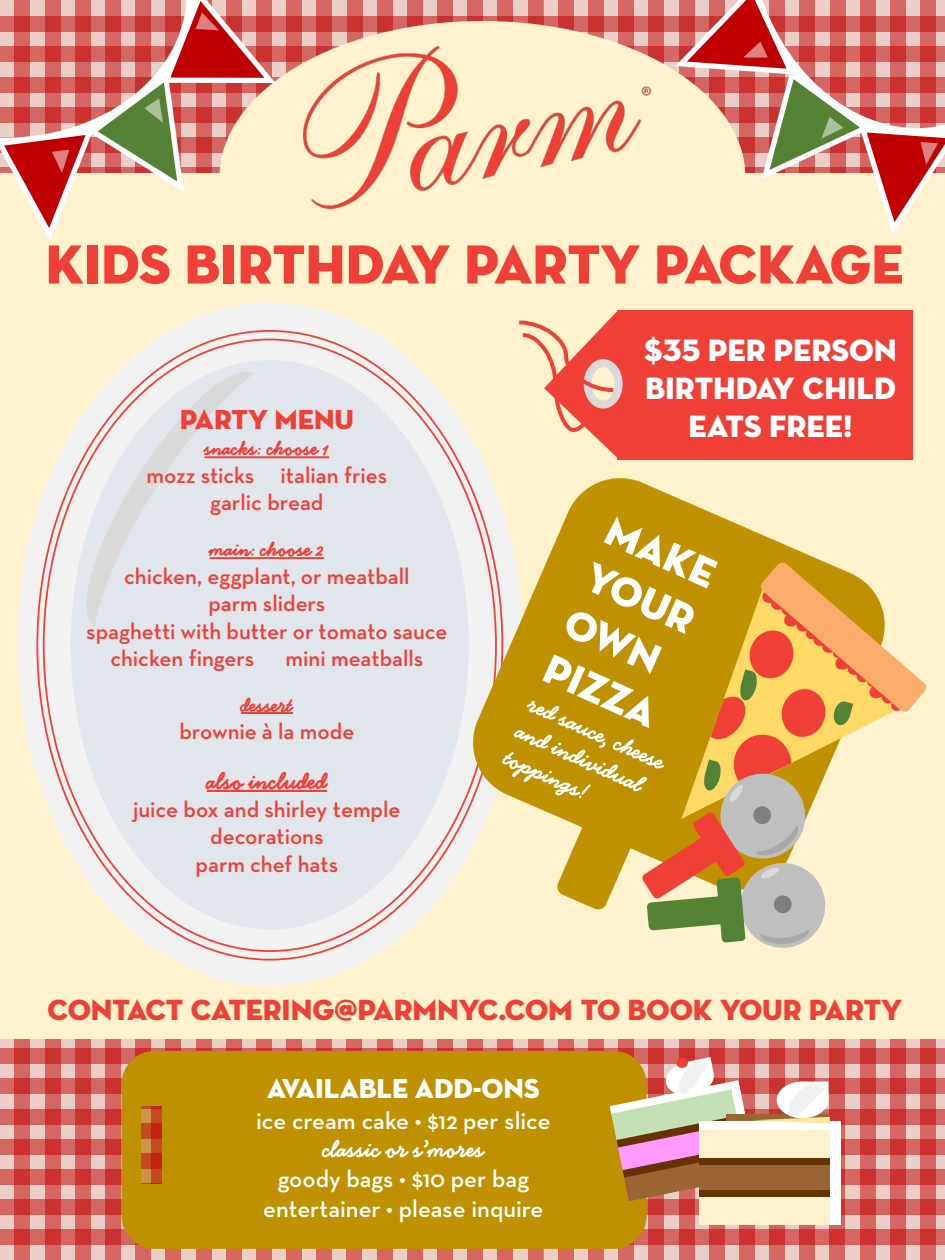
<style>
.page{position:relative;width:945px;height:1260px;background:#fff}
.page>*{position:absolute;margin:0;border:0;box-sizing:border-box;transform-origin:0 0}
.t1{font:56px "Neutra Disp Titling";color:#ef3f36}
.t2{font:31.5px/37.8px "Neutra Disp Titling";color:#fff;text-align:center}
.t3{font:29.75px "Neutra Disp Titling";color:#ef3f36}
.t4{font:28px "Neutra Disp Titling";color:#fff}
.t5{font:28px "Neutra Disp Titling";color:#ef3f36}
.t6{font:600 24.5px "Neutraface Text";color:#fff}
.t7{font:800 24.5px "Handsome Pro";color:#fff}
.t8{font:800 24.5px "Handsome Pro";color:#ef3f36}
.t9{font:600 22.75px "Neutraface Text";color:#ef3f36}
.t10{font:800 21px "Handsome Pro";color:#ef3f36}
</style>
<div class="page">
<div style="left:0;top:836px;width:272px;height:424px;background:#ebcec5"></div>
<div style="left:15px;top:836px;width:15px;height:424px;background:#d56662"></div>
<div style="left:45px;top:836px;width:15px;height:424px;background:#d56662"></div>
<div style="left:75px;top:836px;width:16px;height:424px;background:#d56662"></div>
<div style="left:105px;top:836px;width:16px;height:424px;background:#d56662"></div>
<div style="left:135px;top:836px;width:16px;height:424px;background:#d56662"></div>
<div style="left:165px;top:836px;width:16px;height:424px;background:#d56662"></div>
<div style="left:196px;top:836px;width:15px;height:424px;background:#d56662"></div>
<div style="left:226px;top:836px;width:16px;height:424px;background:#d56662"></div>
<div style="left:256px;top:836px;width:16px;height:424px;background:#d56662"></div>
<div style="left:0;top:1048px;width:272px;height:16px;background:#c00000;opacity:.5"></div>
<div style="left:0;top:1078px;width:272px;height:16px;background:#c00000;opacity:.5"></div>
<div style="left:0;top:1109px;width:272px;height:15px;background:#c00000;opacity:.5"></div>
<div style="left:0;top:1139px;width:272px;height:16px;background:#c00000;opacity:.5"></div>
<div style="left:0;top:1169px;width:272px;height:16px;background:#c00000;opacity:.5"></div>
<div style="left:0;top:1199px;width:272px;height:16px;background:#c00000;opacity:.5"></div>
<div style="left:0;top:1230px;width:272px;height:15px;background:#c00000;opacity:.5"></div>
<hr style="left:0;top:1259px;width:272px;height:1px;background:#c00000;opacity:.5">
<div style="left:272px;top:836px;width:271px;height:424px;background:#ebcec5"></div>
<div style="left:286px;top:836px;width:16px;height:424px;background:#d56662"></div>
<div style="left:316px;top:836px;width:16px;height:424px;background:#d56662"></div>
<div style="left:347px;top:836px;width:15px;height:424px;background:#d56662"></div>
<div style="left:377px;top:836px;width:16px;height:424px;background:#d56662"></div>
<div style="left:407px;top:836px;width:16px;height:424px;background:#d56662"></div>
<div style="left:437px;top:836px;width:16px;height:424px;background:#d56662"></div>
<div style="left:467px;top:836px;width:16px;height:424px;background:#d56662"></div>
<div style="left:498px;top:836px;width:15px;height:424px;background:#d56662"></div>
<div style="left:528px;top:836px;width:15px;height:424px;background:#d56662"></div>
<div style="left:272px;top:1048px;width:271px;height:16px;background:#c00000;opacity:.5"></div>
<hr style="left:272px;top:1259px;width:271px;height:1px;background:#c00000;opacity:.5">
<div style="left:543px;top:836px;width:272px;height:424px;background:#ebcec5"></div>
<div style="left:558px;top:836px;width:16px;height:424px;background:#d56662"></div>
<div style="left:588px;top:836px;width:16px;height:424px;background:#d56662"></div>
<div style="left:618px;top:836px;width:16px;height:424px;background:#d56662"></div>
<div style="left:648px;top:836px;width:16px;height:424px;background:#d56662"></div>
<div style="left:679px;top:836px;width:15px;height:424px;background:#d56662"></div>
<div style="left:709px;top:836px;width:16px;height:424px;background:#c00000;opacity:.5"></div>
<div style="left:739px;top:836px;width:16px;height:424px;background:#c00000;opacity:.5"></div>
<div style="left:769px;top:836px;width:16px;height:424px;background:#c00000;opacity:.5"></div>
<div style="left:799px;top:836px;width:16px;height:424px;background:#c00000;opacity:.5"></div>
<div style="left:543px;top:1048px;width:272px;height:16px;background:#c00000;opacity:.5"></div>
<div style="left:543px;top:1199px;width:272px;height:16px;background:#c00000;opacity:.5"></div>
<div style="left:543px;top:1230px;width:272px;height:15px;background:#c00000;opacity:.5"></div>
<hr style="left:543px;top:1259px;width:272px;height:1px;background:#c00000;opacity:.5">
<div style="left:815px;top:836px;width:130px;height:424px;background:#ebcec5"></div>
<div style="left:830px;top:836px;width:15px;height:424px;background:#d56662"></div>
<div style="left:860px;top:836px;width:16px;height:424px;background:#d56662"></div>
<div style="left:890px;top:836px;width:16px;height:424px;background:#d56662"></div>
<div style="left:920px;top:836px;width:16px;height:424px;background:#d56662"></div>
<div style="left:815px;top:1048px;width:130px;height:16px;background:#c00000;opacity:.5"></div>
<div style="left:815px;top:1078px;width:130px;height:16px;background:#c00000;opacity:.5"></div>
<div style="left:815px;top:1109px;width:130px;height:15px;background:#c00000;opacity:.5"></div>
<div style="left:815px;top:1139px;width:130px;height:16px;background:#c00000;opacity:.5"></div>
<div style="left:815px;top:1169px;width:130px;height:16px;background:#c00000;opacity:.5"></div>
<div style="left:815px;top:1199px;width:130px;height:16px;background:#c00000;opacity:.5"></div>
<div style="left:815px;top:1230px;width:130px;height:15px;background:#c00000;opacity:.5"></div>
<hr style="left:815px;top:1259px;width:130px;height:1px;background:#c00000;opacity:.5">
<div style="left:286px;top:0;width:16px;height:840px;background:#d56662"></div>
<div style="left:316px;top:0;width:16px;height:840px;background:#d56662"></div>
<div style="left:347px;top:0;width:15px;height:840px;background:#d56662"></div>
<div style="left:272px;top:16px;width:272px;height:16px;background:#c00000;opacity:.5"></div>
<div style="left:272px;top:46px;width:272px;height:16px;background:#c00000;opacity:.5"></div>
<div style="left:588px;top:0;width:16px;height:840px;background:#d56662"></div>
<div style="left:618px;top:0;width:16px;height:840px;background:#d56662"></div>
<div style="left:649px;top:0;width:15px;height:840px;background:#d56662"></div>
<div style="left:544px;top:16px;width:271px;height:16px;background:#c00000;opacity:.5"></div>
<div style="left:544px;top:46px;width:271px;height:16px;background:#c00000;opacity:.5"></div>
<div style="left:0;top:173px;width:945px;height:866px;background:#fff2cc"></div>
<div style="left:220px;top:21px;width:525px;height:312px;background:#fff2cc;border-radius:50%"></div>
<img style="left:303px;top:46px;width:349px;height:163px">
<div style="left:17px;top:303px;width:506px;height:683px;background:#f1f1f1;border-radius:50%"></div>
<div style="left:71px;top:360px;width:398px;height:569px;background:#e1e6ed;border-radius:50%"></div>
<svg style="left:74px;top:361px;width:180px;height:264px"></svg>
<svg style="left:204px;top:456px;width:125px;height:2px"></svg>
<svg style="left:210px;top:557px;width:114px;height:2px"></svg>
<hr style="left:241px;top:713px;width:52px;height:1px;background:#ef3f36">
<svg style="left:207px;top:790px;width:120px;height:2px"></svg>
<svg style="left:465px;top:470px;width:254px;height:391px"></svg>
<div style="left:617px;top:311px;width:295px;height:149px;background:#ef3f36"></div>
<div style="left:584px;top:359px;width:39px;height:50px;border:8px solid #dadada;border-radius:50%"></div>
<svg style="left:0;top:0;width:281px;height:240px"></svg>
<svg style="left:669px;top:0;width:276px;height:234px"></svg>
<div style="left:122px;top:1051px;width:525px;height:198px;background:#bf9000;border-radius:33px"></div>
<div style="left:142px;top:1107px;width:19px;height:77px;background:#cb9645"></div>
<div style="left:151px;top:1107px;width:10px;height:77px;background:#c54a22"></div>
<svg style="left:142px;top:1107px;width:19px;height:2px"></svg>
<div style="left:142px;top:1123px;width:19px;height:16px;background:#c00000;opacity:.5"></div>
<div style="left:142px;top:1153px;width:19px;height:16px;background:#c00000;opacity:.5"></div>
<svg style="left:502px;top:516px;width:424px;height:432px"></svg>
<svg style="left:519px;top:309px;width:100px;height:149px"></svg>
<div style="left:699px;top:1190px;width:131px;height:34px;background:#fff2cc"></div>
<div style="left:830px;top:1121px;width:11px;height:103px;background:#fff"></div>
<svg style="left:610px;top:1054px;width:220px;height:148px"></svg>
<p class="t1" style="left:46px;top:229px;width:860px">KIDS BIRTHDAY PARTY PACKAGE</p>
<p class="t5" style="left:180px;top:402px;width:176px">PARTY MENU</p>
<p class="t10" style="left:204px;top:436px;width:126px">snacks: choose 1</p>
<p class="t9" style="left:146px;top:461px;width:242px">mozz sticks italian fries</p>
<p class="t9" style="left:210px;top:488px;width:115px">garlic bread</p>
<p class="t10" style="left:210px;top:537px;width:116px">main: choose 2</p>
<p class="t9" style="left:124px;top:562px;width:287px">chicken, eggplant, or meatball</p>
<p class="t9" style="left:208px;top:589px;width:119px">parm sliders</p>
<p class="t9" style="left:86px;top:617px;width:363px">spaghetti with butter or tomato sauce</p>
<p class="t9" style="left:110px;top:644px;width:145px">chicken fingers</p>
<p class="t9" style="left:286px;top:644px;width:139px">mini meatballs</p>
<p class="t10" style="left:241px;top:692px;width:53px">dessert</p>
<p class="t9" style="left:179px;top:717px;width:177px">brownie à la mode</p>
<p class="t8" style="left:207px;top:766px;width:122px">also included</p>
<p class="t9" style="left:133px;top:795px;width:269px">juice box and shirley temple</p>
<p class="t9" style="left:210px;top:822px;width:115px">decorations</p>
<p class="t9" style="left:196px;top:850px;width:144px">parm chef hats</p>
<p class="t2" style="left:644px;top:332px;width:254px">$35 PER PERSON</p>
<p class="t2" style="left:645px;top:370px;width:252px">BIRTHDAY CHILD<br>EATS FREE!</p>
<p class="t3" style="left:48px;top:991px;width:856px">CONTACT CATERING@PARMNYC.COM TO BOOK YOUR PARTY</p>
<p class="t4" style="left:267px;top:1071px;width:274px">AVAILABLE ADD-ONS</p>
<p class="t6" style="left:256px;top:1105px;width:296px">ice cream cake • $12 per slice</p>
<p class="t7" style="left:323px;top:1134px;width:163px">classic or s’mores</p>
<p class="t6" style="left:278px;top:1164px;width:253px">goody bags • $10 per bag</p>
<p class="t6" style="left:263px;top:1193px;width:282px">entertainer • please inquire</p>
</div>
